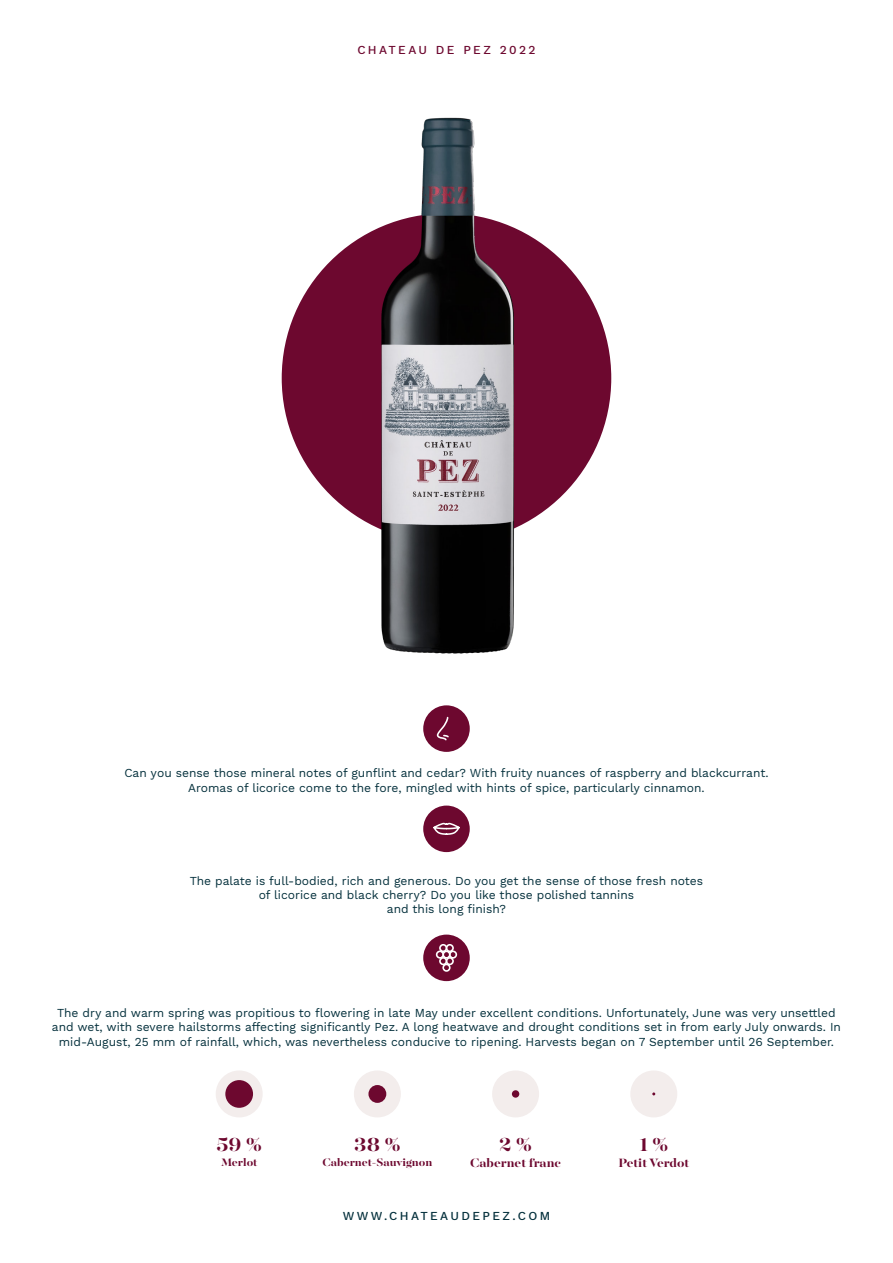
<style>
.page{position:relative;width:893px;height:1263px;background:#fff}
.page>*{position:absolute;margin:0;border:0;box-sizing:border-box;transform-origin:0 0}
.t1{font:700 21px "Majesti Banner";color:#6d082f}
.t2{font:700 13.5px "Majesti Banner";color:#6d082f}
.t3{font:12px/14.4px "Work Sans";color:#032f3b;text-align:center}
.t4{font:700 12px "Majesti Banner";color:#6d082f}
.t5{font:500 12px "Work Sans";letter-spacing:.2em;color:#032f3b}
.t6{font:500 12px "Work Sans";letter-spacing:.2em;color:#6d082f}
</style>
<div class="page">
<div style="left:282px;top:213px;width:329px;height:330px;background:#6d082f;border-radius:50%"></div>
<img style="left:319px;top:117px;width:255px;height:635px">
<div style="left:423px;top:705px;width:47px;height:47px;background:#6d082f;border-radius:50%"></div>
<svg style="left:436px;top:716px;width:13px;height:25px"></svg>
<div style="left:423px;top:934px;width:47px;height:47px;background:#6d082f;border-radius:50%"></div>
<svg style="left:436px;top:944px;width:21px;height:28px"></svg>
<div style="left:423px;top:805px;width:47px;height:47px;background:#6d082f;border-radius:50%"></div>
<svg style="left:433px;top:822px;width:27px;height:13px"></svg>
<div style="left:216px;top:1070px;width:47px;height:47px;background:#f3edec;border-radius:50%"></div>
<div style="left:354px;top:1070px;width:47px;height:47px;background:#f3edec;border-radius:50%"></div>
<div style="left:492px;top:1070px;width:47px;height:47px;background:#f3edec;border-radius:50%"></div>
<div style="left:630px;top:1070px;width:47px;height:47px;background:#f3edec;border-radius:50%"></div>
<div style="left:225px;top:1080px;width:28px;height:28px;background:#6d082f;border-radius:50%"></div>
<div style="left:368px;top:1085px;width:18px;height:18px;background:#6d082f;border-radius:50%"></div>
<div style="left:512px;top:1090px;width:7px;height:8px;background:#6d082f;border-radius:50%"></div>
<p class="t6" style="left:357px;top:43px;width:180px">CHATEAU DE PEZ 2022</p>
<p class="t3" style="left:124px;top:766px;width:646px">Can you sense those mineral notes of gunflint and cedar? With fruity nuances of raspberry and blackcurrant.</p>
<p class="t3" style="left:188px;top:781px;width:518px">Aromas of licorice come to the fore, mingled with hints of spice, particularly cinnamon.</p>
<p class="t3" style="left:190px;top:874px;width:515px">The palate is full-bodied, rich and generous. Do you get the sense of those fresh notes</p>
<p class="t3" style="left:259px;top:888px;width:377px">of licorice and black cherry? Do you like those polished tannins</p>
<p class="t3" style="left:387px;top:902px;width:121px">and this long finish?</p>
<p class="t3" style="left:52px;top:1006px;width:791px">The dry and warm spring was propitious to flowering in late May under excellent conditions. Unfortunately, June was very unsettled and wet, with severe hailstorms affecting significantly Pez. A long heatwave and drought conditions set in from early July onwards. In mid-August, 25 mm of rainfall, which, was nevertheless conducive to ripening. Harvests began on 7 September until 26 September.</p>
<p class="t1" style="left:216px;top:1131px;width:47px">59 %</p>
<p class="t4" style="left:221px;top:1154px;width:38px">Merlot</p>
<p class="t1" style="left:354px;top:1131px;width:48px">38 %</p>
<p class="t4" style="left:322px;top:1154px;width:111px">Cabernet-Sauvignon</p>
<p class="t1" style="left:499px;top:1131px;width:34px">2 %</p>
<p class="t2" style="left:470px;top:1154px;width:92px">Cabernet franc</p>
<p class="t5" style="left:343px;top:1209px;width:209px">WWW.CHATEAUDEPEZ.COM</p>
<p class="t1" style="left:639px;top:1131px;width:30px">1 %</p>
<p class="t2" style="left:618px;top:1154px;width:72px">Petit Verdot</p>
</div>
